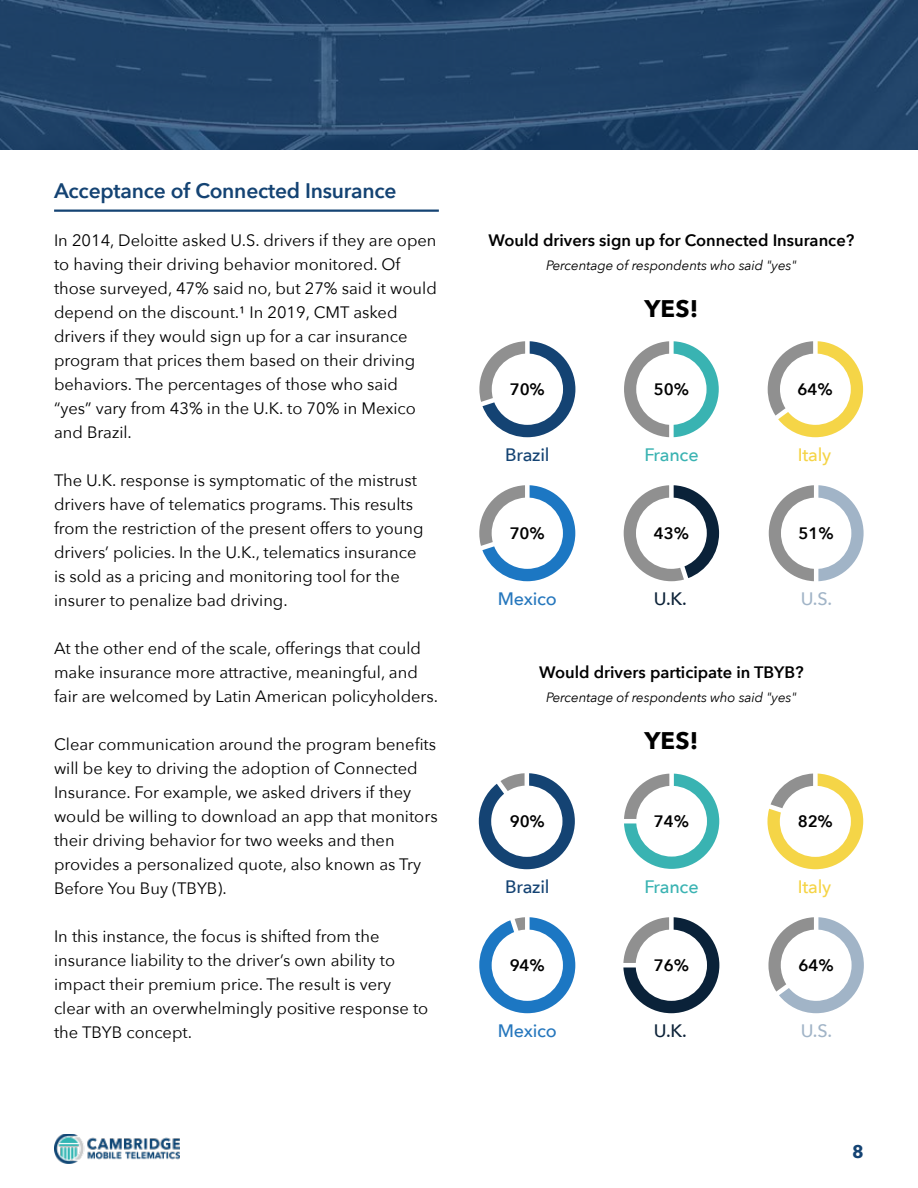
<style>
.page{position:relative;width:918px;height:1188px;background:#fff}
.page>*{position:absolute;margin:0;border:0;box-sizing:border-box;transform-origin:0 0}
.t1{font:700 24px "Avenir Next";letter-spacing:.01em;color:#000}
.t2{font:600 21px "Avenir Next";letter-spacing:-.01em;color:#144373}
.t3{font:500 18px "Avenir Next";letter-spacing:-.01em;color:#144373}
.t4{font:500 18px "Avenir Next";letter-spacing:-.01em;color:#3ab3b2}
.t5{font:500 18px "Avenir Next";letter-spacing:-.01em;color:#2677bd}
.t6{font:500 18px "Avenir Next";letter-spacing:-.01em;color:#f5d447}
.t7{font:500 18px "Avenir Next";color:#0c2238}
.t8{font:500 18px "Avenir Next";color:#a1b4c7}
.t9{font:700 18px "Avenir Next";color:#144373}
.t10{font:16.5px/24px "Avenir Next";color:#000}
.t11{font:600 16.5px "Avenir Next";color:#000}
.t12{font:italic 13.5px "Avenir Next";letter-spacing:-.01em;color:#000}
</style>
<div class="page">
<img style="left:54px;top:1134px;width:125px;height:29px">
<svg style="left:0;top:0;width:918px;height:150px;background:#224469"></svg>
<hr style="left:54px;top:210px;width:385px;height:2px;background:#144373">
<svg style="left:479px;top:341px;width:96px;height:96px"></svg>
<svg style="left:624px;top:341px;width:95px;height:96px"></svg>
<svg style="left:768px;top:341px;width:95px;height:96px"></svg>
<svg style="left:479px;top:485px;width:96px;height:96px"></svg>
<svg style="left:624px;top:485px;width:95px;height:96px"></svg>
<svg style="left:769px;top:485px;width:95px;height:96px"></svg>
<svg style="left:767px;top:774px;width:96px;height:95px"></svg>
<svg style="left:479px;top:773px;width:96px;height:96px"></svg>
<svg style="left:624px;top:774px;width:95px;height:95px"></svg>
<svg style="left:479px;top:917px;width:96px;height:96px"></svg>
<svg style="left:623px;top:917px;width:96px;height:96px"></svg>
<svg style="left:768px;top:917px;width:96px;height:96px"></svg>
<p class="t2" style="left:54px;top:173px;width:344px">Acceptance of Connected Insurance</p>
<p class="t10" style="left:54px;top:228px;width:384px">In 2014, Deloitte asked U.S. drivers if they are open to having their driving behavior monitored. Of those surveyed, 47% said no, but 27% said it would depend on the discount.¹ In 2019, CMT asked drivers if they would sign up for a car insurance program that prices them based on their driving behaviors. The percentages of those who said “yes” vary from 43% in the U.K. to 70% in Mexico and Brazil.</p>
<p class="t10" style="left:54px;top:468px;width:371px">The U.K. response is symptomatic of the mistrust drivers have of telematics programs. This results from the restriction of the present offers to young drivers’ policies. In the U.K., telematics insurance is sold as a pricing and monitoring tool for the insurer to penalize bad driving.</p>
<p class="t10" style="left:54px;top:636px;width:386px">At the other end of the scale, offerings that could make insurance more attractive, meaningful, and fair are welcomed by Latin American policyholders.</p>
<p class="t10" style="left:54px;top:732px;width:385px">Clear communication around the program benefits will be key to driving the adoption of Connected Insurance. For example, we asked drivers if they would be willing to download an app that monitors their driving behavior for two weeks and then provides a personalized quote, also known as Try Before You Buy (TBYB).</p>
<p class="t10" style="left:54px;top:924px;width:376px">In this instance, the focus is shifted from the insurance liability to the driver’s own ability to impact their premium price. The result is very clear with an overwhelmingly positive response to the TBYB concept.</p>
<p class="t11" style="left:488px;top:226px;width:368px">Would drivers sign up for Connected Insurance?</p>
<p class="t12" style="left:546px;top:254px;width:252px">Percentage of respondents who said "yes"</p>
<h1 class="t1" style="left:644px;top:288px;width:56px">YES!</h1>
<p class="t11" style="left:510px;top:375px;width:37px">70%</p>
<p class="t11" style="left:654px;top:375px;width:37px">50%</p>
<p class="t11" style="left:798px;top:375px;width:37px">64%</p>
<p class="t3" style="left:505px;top:440px;width:46px">Brazil</p>
<p class="t4" style="left:644px;top:440px;width:56px">France</p>
<p class="t6" style="left:798px;top:440px;width:35px">Italy</p>
<p class="t11" style="left:510px;top:519px;width:37px">70%</p>
<p class="t11" style="left:654px;top:519px;width:37px">43%</p>
<p class="t11" style="left:799px;top:519px;width:37px">51%</p>
<p class="t5" style="left:498px;top:584px;width:61px">Mexico</p>
<p class="t7" style="left:654px;top:584px;width:35px">U.K.</p>
<p class="t8" style="left:801px;top:584px;width:33px">U.S.</p>
<p class="t11" style="left:539px;top:658px;width:266px">Would drivers participate in TBYB?</p>
<p class="t12" style="left:546px;top:686px;width:252px">Percentage of respondents who said "yes"</p>
<h1 class="t1" style="left:644px;top:720px;width:56px">YES!</h1>
<p class="t11" style="left:510px;top:807px;width:37px">90%</p>
<p class="t11" style="left:654px;top:807px;width:37px">74%</p>
<p class="t11" style="left:798px;top:807px;width:37px">82%</p>
<p class="t3" style="left:505px;top:872px;width:46px">Brazil</p>
<p class="t4" style="left:644px;top:872px;width:56px">France</p>
<p class="t6" style="left:798px;top:872px;width:35px">Italy</p>
<p class="t11" style="left:510px;top:951px;width:37px">94%</p>
<p class="t11" style="left:654px;top:951px;width:37px">76%</p>
<p class="t11" style="left:799px;top:951px;width:37px">64%</p>
<p class="t5" style="left:498px;top:1016px;width:61px">Mexico</p>
<p class="t7" style="left:654px;top:1016px;width:35px">U.K.</p>
<p class="t8" style="left:801px;top:1016px;width:33px">U.S.</p>
<p class="t9" style="left:852px;top:1136px;width:13px">8</p>
</div>
